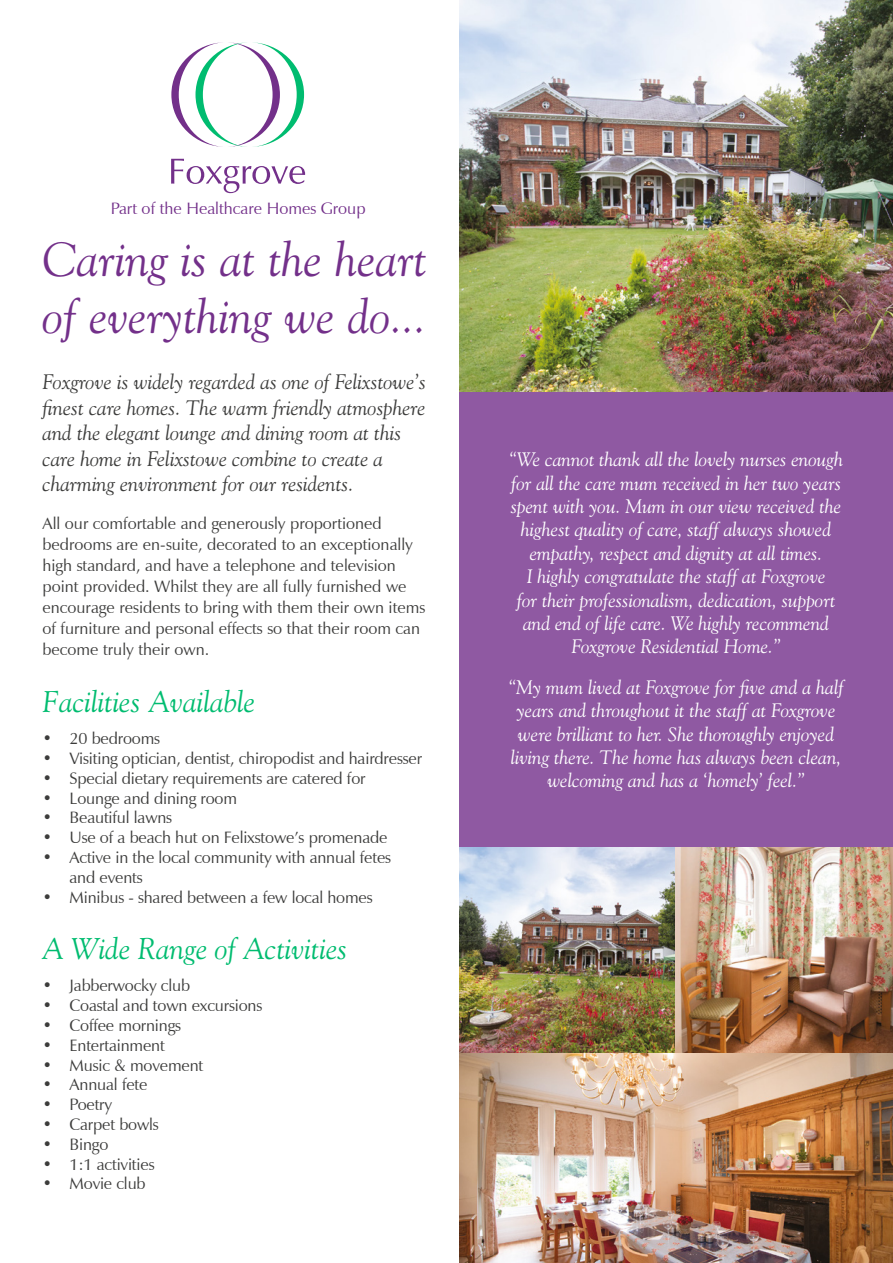
<style>
.page{position:relative;width:893px;height:1263px;background:#fff}
.page>*{position:absolute;margin:0;border:0;box-sizing:border-box;transform-origin:0 0}
.Text{font:italic 48px/57px "Goudy Old Style BT";color:#73308a}
.Text-2{font:italic 30px "Goudy Old Style BT";color:#00bc70}
.t1{font:italic 21px/25.5px "Goudy Old Style BT";color:#3c3c3b}
.t2{font:italic 19.5px/23.4px "Goudy Old Style BT";color:#fff;text-align:center}
.t3{font:16.5px/21px "Zapf Humanist 601 BT";letter-spacing:-.01em;color:#3c3c3b}
.t4{font:16.5px "Zapf Humanist 601 BT";color:#73308a}
</style>
<div class="page">
<div style="left:459px;top:257px;width:434px;height:1006px;background:#8f59a2"></div>
<img style="left:459px;top:0;width:434px;height:391px">
<img style="left:459px;top:847px;width:434px;height:416px">
<svg style="left:171px;top:159px;width:134px;height:34px"></svg>
<svg style="left:171px;top:42px;width:133px;height:105px"></svg>
<p class="t4" style="left:111px;top:198px;width:256px">Part of the Healthcare Homes Group</p>
<p class="Text" style="left:43px;top:230px;width:386px">Caring is at the heart of everything we do...</p>
<p class="t1" style="left:43px;top:369px;width:385px">Foxgrove is widely regarded as one of Felixstowe’s finest care homes. The warm friendly atmosphere and the elegant lounge and dining room at this care home in Felixstowe combine to create a charming environment for our residents.</p>
<p class="t3" style="left:43px;top:513px;width:384px">All our comfortable and generously proportioned bedrooms are en-suite, decorated to an exceptionally high standard, and have a telephone and television point provided. Whilst they are all fully furnished we encourage residents to bring with them their own items of furniture and personal effects so that their room can become truly their own.</p>
<p class="Text-2" style="left:43px;top:683px;width:214px">Facilities Available</p>
<p class="t3" style="left:43px;top:728px;width:119px">• 20 bedrooms</p>
<p class="t3" style="left:43px;top:748px;width:381px">• Visiting optician, dentist, chiropodist and hairdresser</p>
<p class="t3" style="left:43px;top:767px;width:325px">• Special dietary requirements are catered for</p>
<p class="t3" style="left:43px;top:787px;width:196px">• Lounge and dining room</p>
<p class="t3" style="left:43px;top:807px;width:131px">• Beautiful lawns</p>
<p class="t3" style="left:43px;top:827px;width:346px">• Use of a beach hut on Felixstowe’s promenade</p>
<p class="t3" style="left:70px;top:847px;width:323px;line-height:19.8px;text-indent:-27px">• Active in the local community with annual fetes and events</p>
<p class="t3" style="left:43px;top:886px;width:332px">• Minibus - shared between a few local homes</p>
<p class="Text-2" style="left:43px;top:930px;width:306px">A Wide Range of Activities</p>
<p class="t3" style="left:43px;top:975px;width:149px">• Jabberwocky club</p>
<p class="t3" style="left:43px;top:995px;width:221px">• Coastal and town excursions</p>
<p class="t3" style="left:43px;top:1015px;width:140px">• Coffee mornings</p>
<p class="t3" style="left:43px;top:1034px;width:124px">• Entertainment</p>
<p class="t3" style="left:43px;top:1054px;width:162px">• Music &amp; movement</p>
<p class="t3" style="left:43px;top:1074px;width:106px">• Annual fete</p>
<p class="t3" style="left:43px;top:1094px;width:71px">• Poetry</p>
<p class="t3" style="left:43px;top:1114px;width:118px">• Carpet bowls</p>
<p class="t3" style="left:43px;top:1133px;width:67px">• Bingo</p>
<p class="t3" style="left:43px;top:1153px;width:114px">• 1:1 activities</p>
<p class="t3" style="left:43px;top:1173px;width:105px">• Movie club</p>
<p class="t2" style="left:509px;top:447px;width:336px">“We cannot thank all the lovely nurses enough for all the care mum received in her two years spent with you. Mum in our view received the highest quality of care, staff always showed empathy, respect and dignity at all times.<br>I highly congratulate the staff at Foxgrove<br>for their professionalism, dedication, support and end of life care. We highly recommend Foxgrove Residential Home.”</p>
<p class="t2" style="left:508px;top:675px;width:337px">“My mum lived at Foxgrove for five and a half years and throughout it the staff at Foxgrove were brilliant to her. She thoroughly enjoyed living there. The home has always been clean, welcoming and has a ‘homely’ feel.”</p>
</div>
